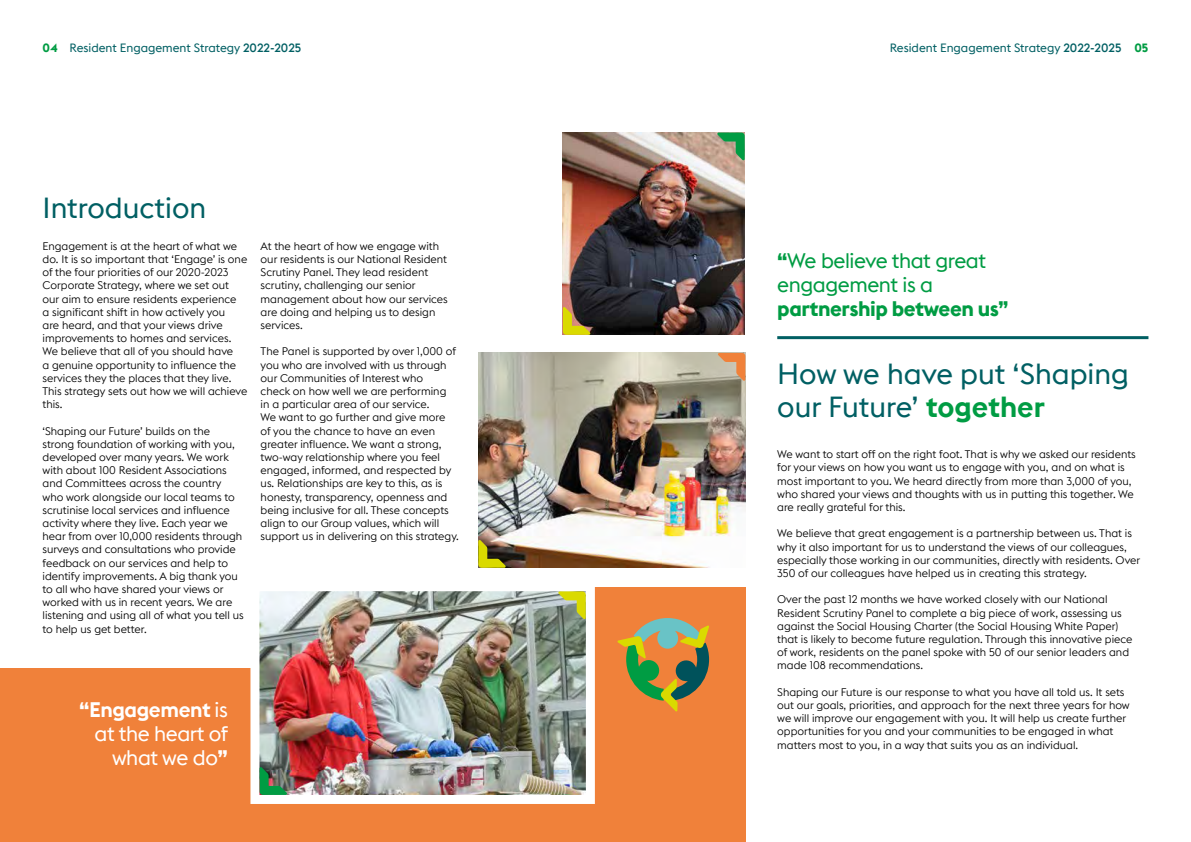
<style>
.page{position:relative;width:1191px;height:842px;background:#fff}
.page>*{position:absolute;margin:0;border:0;box-sizing:border-box;transform-origin:0 0}
.t1{font:29px/33px "Euclid Flex B";color:#005f63}
.t2{font:21px/24px "Euclid Flex B";letter-spacing:-.02em;color:#fff;text-align:right}
.t3{font:21px/24px "Euclid Flex B";letter-spacing:-.02em;color:#009c43}
.t4{font:700 21px "Euclid Flex B";letter-spacing:-.02em;color:#009c43}
.t5{font:12px "Euclid Flex B";color:#005f63}
.t6{font:300 11px/13.2px "Euclid Flex B";color:#000}
.s1{font-weight:700;color:#009c43}
.s2{font-weight:500}
.s3{font-weight:700}
.s4{font-weight:600}
.s5{font-weight:600;color:#009c43}
</style>
<div class="page">
<div style="left:582px;top:587px;width:164px;height:155px;background:#f0813a"></div>
<div style="left:0;top:669px;width:745px;height:173px;background:#f0813a"></div>
<img style="left:260px;top:592px;width:325px;height:202px">
<div style="left:250px;top:582px;width:345px;height:222px;border:9px solid #fff"></div>
<img style="left:563px;top:133px;width:181px;height:202px">
<img style="left:478px;top:353px;width:267px;height:215px">
<svg style="left:563px;top:307px;width:28px;height:28px"></svg>
<svg style="left:717px;top:133px;width:27px;height:28px"></svg>
<svg style="left:478px;top:539px;width:28px;height:29px"></svg>
<svg style="left:717px;top:353px;width:28px;height:28px"></svg>
<svg style="left:260px;top:767px;width:27px;height:28px"></svg>
<svg style="left:558px;top:591px;width:28px;height:29px"></svg>
<hr style="left:777px;top:336px;width:371px;height:3px;background:#005f63">
<svg style="left:617px;top:618px;width:92px;height:94px"></svg>
<p class="t5" style="left:43px;top:41px;width:260px"><span class="s1">04</span> Resident Engagement Strategy <span class="s2">2022-2025</span></p>
<p class="t5" style="left:889px;top:41px;width:260px">Resident Engagement Strategy <span class="s2">2022-2025</span> <span class="s1">05</span></p>
<h2 class="t1" style="left:43px;top:191px;width:165px">Introduction</h2>
<p class="t6" style="left:43px;top:240px;width:206px">Engagement is at the heart of what we do. It is so important that ‘Engage’ is one of the four priorities of our 2020-2023<br>Corporate Strategy, where we set out our aim to ensure residents experience<br>a significant shift in how actively you<br>are heard, and that your views drive improvements to homes and services.<br>We believe that all of you should have<br>a genuine opportunity to influence the services they the places that they live.<br>This strategy sets out how we will achieve this.</p>
<p class="t6" style="left:43px;top:424px;width:203px">‘Shaping our Future’ builds on the strong foundation of working with you, developed over many years. We work with about 100 Resident Associations and Committees across the country who work alongside our local teams to scrutinise local services and influence activity where they live. Each year we hear from over 10,000 residents through surveys and consultations who provide feedback on our services and help to identify improvements. A big thank you to all who have shared your views or worked with us in recent years. We are listening and using all of what you tell us to help us get better.</p>
<p class="t6" style="left:261px;top:240px;width:189px">At the heart of how we engage with our residents is our National Resident<br>Scrutiny Panel. They lead resident scrutiny, challenging our senior management about how our services are doing and helping us to design services.</p>
<p class="t6" style="left:261px;top:345px;width:200px">The Panel is supported by over 1,000 of you who are involved with us through our Communities of Interest who<br>check on how well we are performing<br>in a particular area of our service.<br>We want to go further and give more<br>of you the chance to have an even greater influence. We want a strong, two-way relationship where you feel engaged, informed, and respected by us. Relationships are key to this, as is honesty, transparency, openness and being inclusive for all. These concepts align to our Group values, which will support us in delivering on this strategy.</p>
<h2 class="t2" style="left:79px;top:698px;width:151px"><span class="s3">“</span><span class="s4">Engagement</span> is at the heart of what we do<span class="s3">”</span></h2>
<h2 class="t3" style="left:777px;top:249px;width:210px"><span class="s3">“</span>We believe that great engagement is a</h2>
<h2 class="t4" style="left:777px;top:295px;width:233px">partnership between us”</h2>
<h2 class="t1" style="left:777px;top:358px;width:353px">How we have put ‘Shaping our Future’ <span class="s5">together</span></h2>
<p class="t6" style="left:777px;top:448px;width:360px">We want to start off on the right foot. That is why we asked our residents for your views on how you want us to engage with you, and on what is most important to you. We heard directly from more than 3,000 of you, who shared your views and thoughts with us in putting this together. We are really grateful for this.</p>
<p class="t6" style="left:777px;top:527px;width:364px">We believe that great engagement is a partnership between us. That is why it also important for us to understand the views of our colleagues, especially those working in our communities, directly with residents. Over 350 of our colleagues have helped us in creating this strategy.</p>
<p class="t6" style="left:777px;top:593px;width:357px">Over the past 12 months we have worked closely with our National Resident Scrutiny Panel to complete a big piece of work, assessing us against the Social Housing Charter (the Social Housing White Paper) that is likely to become future regulation. Through this innovative piece of work, residents on the panel spoke with 50 of our senior leaders and made 108 recommendations.</p>
<p class="t6" style="left:777px;top:686px;width:354px">Shaping our Future is our response to what you have all told us. It sets out our goals, priorities, and approach for the next three years for how we will improve our engagement with you. It will help us create further opportunities for you and your communities to be engaged in what matters most to you, in a way that suits you as an individual.</p>
</div>
